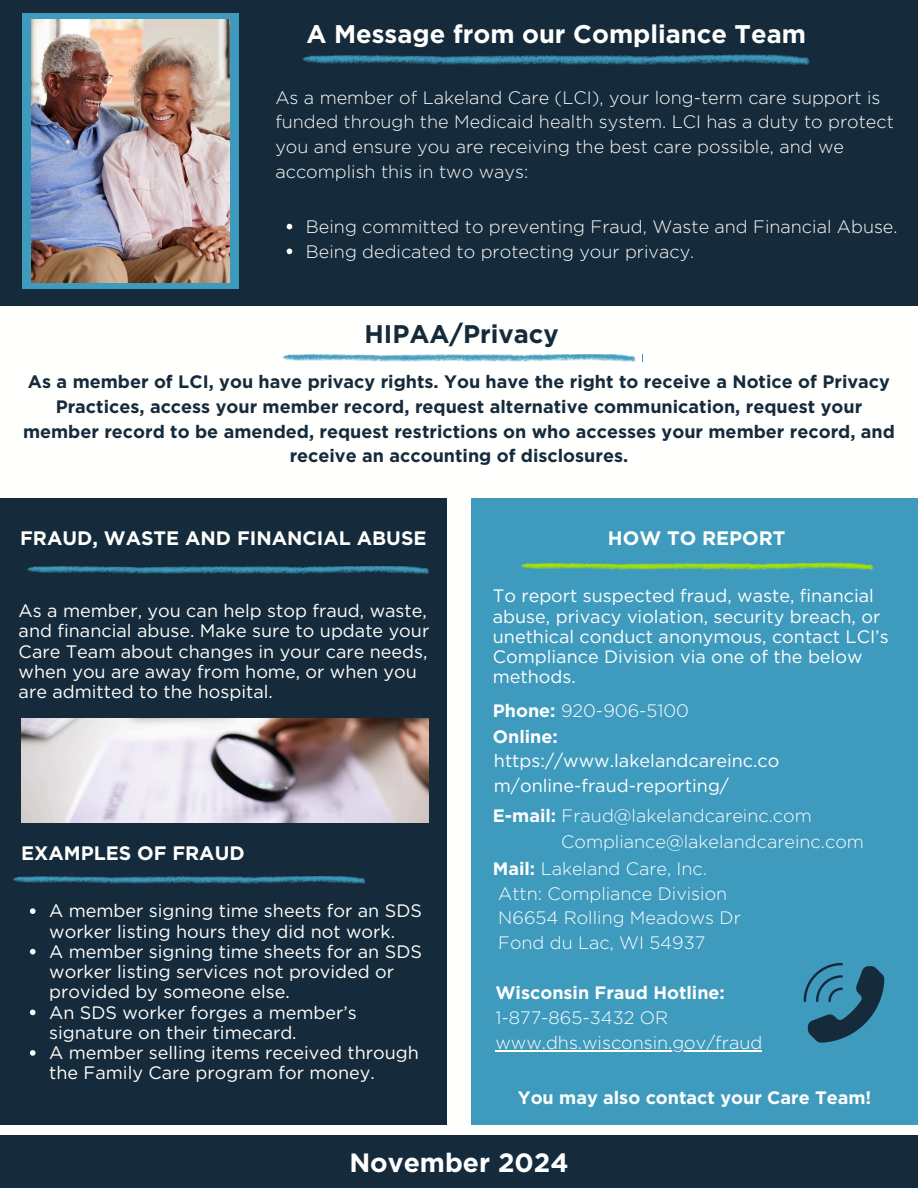
<style>
.page{position:relative;width:918px;height:1188px;background:#fff}
.page>*{position:absolute;margin:0;border:0;box-sizing:border-box;transform-origin:0 0}
.t1{font:700 26.4px "Gotham";color:#fff}
.t2{font:700 25.5px "Gotham";color:#fffffd}
.t3{font:700 25.5px "Gotham";color:#152b3c}
.t4{font:700 19.5px "Gotham";color:#fffffd}
.t5{font:18px/20.2px "Gotham";color:#fffffd}
.t6{font:300 18px/24.8px "Gotham";color:#fffffd}
.t7{font:700 18px/24.8px "Gotham";color:#152b3c;text-align:center}
.t8{font:300 18px "Gotham";color:#fff}
.t9{font:700 18px "Gotham";color:#fff}
.t10{font:18px/24.8px "Gotham";color:#fff}
.s1{font-weight:700}
</style>
<div class="page">
<div style="left:471px;top:499px;width:447px;height:626px;background:#3e9bbe"></div>
<div style="left:0;top:0;width:918px;height:305px;background:#152b3c"></div>
<div style="left:0;top:1135px;width:918px;height:53px;background:#152b3c"></div>
<div style="left:0;top:499px;width:447px;height:626px;background:#152b3c"></div>
<svg style="left:521px;top:563px;width:353px;height:7px;background:#7bc350"></svg>
<svg style="left:804px;top:963px;width:80px;height:80px"></svg>
<svg style="left:27px;top:566px;width:403px;height:8px"></svg>
<svg style="left:282px;top:354px;width:354px;height:8px;background:#92c6d9"></svg>
<svg style="left:302px;top:54px;width:508px;height:11px"></svg>
<div style="left:22px;top:13px;width:216px;height:275px;background:#3e9bbe"></div>
<svg style="left:13px;top:876px;width:353px;height:8px"></svg>
<img style="left:32px;top:20px;width:198px;height:262px">
<img style="left:21px;top:719px;width:407px;height:103px">
<svg style="left:30px;top:908px;width:6px;height:6px"></svg>
<svg style="left:30px;top:949px;width:6px;height:5px"></svg>
<svg style="left:30px;top:1010px;width:6px;height:5px"></svg>
<svg style="left:30px;top:1050px;width:6px;height:6px"></svg>
<svg style="left:287px;top:224px;width:5px;height:5px"></svg>
<svg style="left:287px;top:249px;width:5px;height:5px"></svg>
<hr style="left:495px;top:1050px;width:267px;height:1px;background:#fff">
<p class="t2" style="left:306px;top:19px;width:501px">A Message from our Compliance Team</p>
<p class="t6" style="left:275px;top:85px;width:620px">As a member of Lakeland Care (LCI), your long-term care support is funded through the Medicaid health system. LCI has a duty to protect you and ensure you are receiving the best care possible, and we accomplish this in two ways:</p>
<p class="t6" style="left:306px;top:214px;width:593px">Being committed to preventing Fraud, Waste and Financial Abuse.</p>
<p class="t6" style="left:306px;top:239px;width:390px">Being dedicated to protecting your privacy.</p>
<p class="t3" style="left:364px;top:319px;width:196px">HIPAA/Privacy</p>
<p class="t7" style="left:23px;top:369px;width:873px">As a member of LCI, you have privacy rights. You have the right to receive a Notice of Privacy Practices, access your member record, request alternative communication, request your member record to be amended, request restrictions on who accesses your member record, and receive an accounting of disclosures.</p>
<p class="t4" style="left:20px;top:527px;width:408px">FRAUD, WASTE AND FINANCIAL ABUSE</p>
<h1 class="t5" style="left:19px;top:600px;width:412px">As a member, you can help stop fraud, waste, and financial abuse. Make sure to update your Care Team about changes in your care needs, when you are away from home, or when you are admitted to the hospital.</h1>
<p class="t4" style="left:21px;top:841px;width:225px">EXAMPLES OF FRAUD</p>
<h3 class="t5" style="left:49px;top:901px;width:374px">A member signing time sheets for an SDS worker listing hours they did not work.</h3>
<h2 class="t5" style="left:49px;top:941px;width:374px">A member signing time sheets for an SDS worker listing services not provided or provided by someone else.</h2>
<p class="t5" style="left:49px;top:1002px;width:309px">An SDS worker forges a member’s signature on their timecard.</p>
<p class="t5" style="left:49px;top:1043px;width:371px">A member selling items received through the Family Care program for money.</p>
<p class="t4" style="left:608px;top:527px;width:179px">HOW TO REPORT</p>
<p class="t5" style="left:493px;top:586px;width:397px">To report suspected fraud, waste, financial abuse, privacy violation, security breach, or unethical conduct anonymous, contact LCI’s Compliance Division via one of the below methods.</p>
<h2 class="t8" style="left:493px;top:699px;width:198px"><span class="s1">Phone:</span> 920-906-5100</h2>
<h2 class="t9" style="left:493px;top:725px;width:66px">Online:</h2>
<p class="t10" style="left:494px;top:748px;width:287px">https://www.lakelandcareinc.co m/online-fraud-reporting/</p>
<p class="t8" style="left:493px;top:805px;width:320px"><span class="s1">E-mail:</span> Fraud@lakelandcareinc.com</p>
<p class="t8" style="left:561px;top:831px;width:304px">Compliance@lakelandcareinc.com</p>
<h3 class="t8" style="left:493px;top:858px;width:216px"><span class="s1">Mail:</span> Lakeland Care, Inc.</h3>
<p class="t8" style="left:498px;top:882px;width:230px">Attn: Compliance Division</p>
<p class="t8" style="left:498px;top:907px;width:244px">N6654 Rolling Meadows Dr</p>
<p class="t8" style="left:498px;top:932px;width:209px">Fond du Lac, WI 54937</p>
<p class="t9" style="left:495px;top:982px;width:231px">Wisconsin Fraud Hotline:</p>
<p class="t8" style="left:495px;top:1007px;width:174px">1-877-865-3432 OR</p>
<p class="t8" style="left:495px;top:1032px;width:268px">www.dhs.wisconsin.gov/fraud</p>
<p class="t9" style="left:518px;top:1087px;width:355px">You may also contact your Care Team!</p>
<p class="t1" style="left:349px;top:1146px;width:221px">November 2024</p>
</div>
